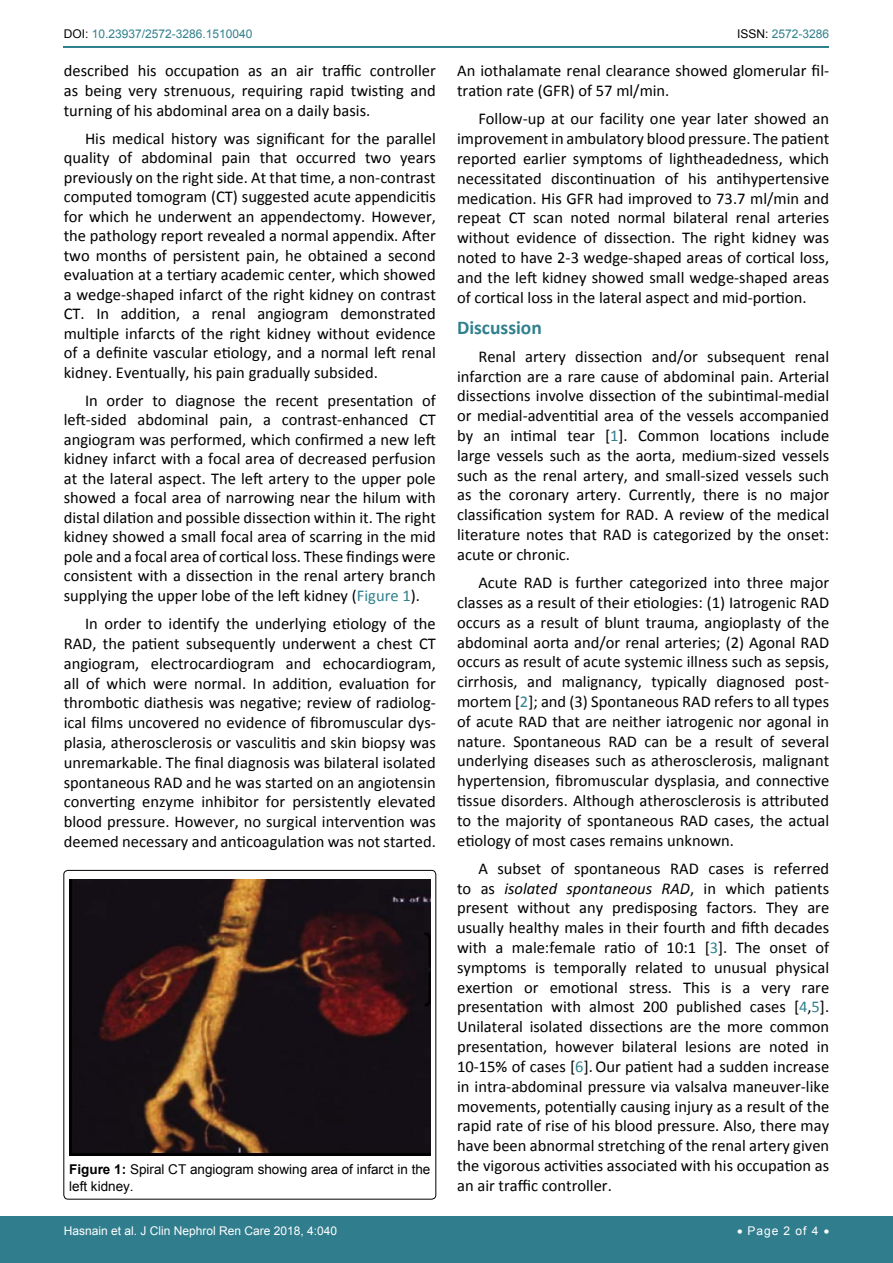
<style>
.page{position:relative;width:893px;height:1263px;background:#fff}
.page>*{position:absolute;margin:0;border:0;box-sizing:border-box;transform-origin:0 0}
.t1{font:700 19.5px "Calibri";color:#30808d}
.t2{font:16.5px/19.8px "Calibri";color:#000;text-align:justify}
.t3{font:13.5px/16.2px "Arial";color:#000}
.t4{font:12px "Arial";color:#fff}
.t5{font:12px "Arial";color:#30808d}
.s1{color:#000}
.s2{color:#30808d}
.s3{font-weight:700}
.s4{font-style:italic}
</style>
<div class="page">
<hr style="left:64px;top:46px;width:765px;height:2px;background:#30808d">
<div style="left:0;top:1217px;width:893px;height:46px;background:#307d8d"></div>
<div style="left:64px;top:870px;width:372px;height:329px;border:1px solid #000;border-radius:4px"></div>
<img style="left:69px;top:879px;width:361px;height:277px">
<p class="t5" style="left:64px;top:26px;width:190px"><span class="s1">DOI:</span> 10.23937/2572-3286.1510040</p>
<p class="t5" style="left:737px;top:26px;width:94px"><span class="s1">ISSN:</span> 2572-3286</p>
<p class="t2" style="left:64px;top:61px;width:374px">described his occupation as an air traffic controller as being very strenuous, requiring rapid twisting and turning of his abdominal area on a daily basis.</p>
<p class="t2" style="left:64px;top:129px;width:374px;text-indent:21px">His medical history was significant for the parallel quality of abdominal pain that occurred two years previously on the right side. At that time, a non-contrast computed tomogram (CT) suggested acute appendicitis for which he underwent an appendectomy. However, the pathology report revealed a normal appendix. After two months of persistent pain, he obtained a second evaluation at a tertiary academic center, which showed a wedge-shaped infarct of the right kidney on contrast CT. In addition, a renal angiogram demonstrated multiple infarcts of the right kidney without evidence of a definite vascular etiology, and a normal left renal kidney. Eventually, his pain gradually subsided.</p>
<p class="t2" style="left:64px;top:391px;width:374px;text-indent:21px">In order to diagnose the recent presentation of left-sided abdominal pain, a contrast-enhanced CT angiogram was performed, which confirmed a new left kidney infarct with a focal area of decreased perfusion at the lateral aspect. The left artery to the upper pole showed a focal area of narrowing near the hilum with distal dilation and possible dissection within it. The right kidney showed a small focal area of scarring in the mid pole and a focal area of cortical loss. These findings were consistent with a dissection in the renal artery branch supplying the upper lobe of the left kidney (<span class="s2">Figure 1</span>).</p>
<p class="t2" style="left:64px;top:614px;width:374px;text-indent:21px">In order to identify the underlying etiology of the RAD, the patient subsequently underwent a chest CT angiogram, electrocardiogram and echocardiogram, all of which were normal. In addition, evaluation for thrombotic diathesis was negative; review of radiolog&shy;ical films uncovered no evidence of fibromuscular dys&shy;plasia, atherosclerosis or vasculitis and skin biopsy was unremarkable. The final diagnosis was bilateral isolated spontaneous RAD and he was started on an angiotensin converting enzyme inhibitor for persistently elevated blood pressure. However, no surgical intervention was deemed necessary and anticoagulation was not started.</p>
<p class="t3" style="left:69px;top:1161px;width:363px"><span class="s3">Figure 1:</span> Spiral CT angiogram showing area of infarct in the left kidney.</p>
<p class="t2" style="left:457px;top:61px;width:374px">An iothalamate renal clearance showed glomerular fil&shy;tration rate (GFR) of 57 ml/min.</p>
<p class="t2" style="left:457px;top:109px;width:374px;text-indent:21px">Follow-up at our facility one year later showed an improvement in ambulatory blood pressure. The patient reported earlier symptoms of lightheadedness, which necessitated discontinuation of his antihypertensive medication. His GFR had improved to 73.7 ml/min and repeat CT scan noted normal bilateral renal arteries without evidence of dissection. The right kidney was noted to have 2-3 wedge-shaped areas of cortical loss, and the left kidney showed small wedge-shaped areas of cortical loss in the lateral aspect and mid-portion.</p>
<p class="t1" style="left:457px;top:315px;width:86px">Discussion</p>
<p class="t2" style="left:457px;top:346px;width:374px;text-indent:21px">Renal artery dissection and/or subsequent renal infarction are a rare cause of abdominal pain. Arterial dissections involve dissection of the subintimal-medial or medial-adventitial area of the vessels accompanied by an intimal tear [<span class="s2">1</span>]. Common locations include large vessels such as the aorta, medium-sized vessels such as the renal artery, and small-sized vessels such as the coronary artery. Currently, there is no major classification system for RAD. A review of the medical literature notes that RAD is categorized by the onset: acute or chronic.</p>
<p class="t2" style="left:457px;top:573px;width:374px;text-indent:21px">Acute RAD is further categorized into three major classes as a result of their etiologies: (1) Iatrogenic RAD occurs as a result of blunt trauma, angioplasty of the abdominal aorta and/or renal arteries; (2) Agonal RAD occurs as result of acute systemic illness such as sepsis, cirrhosis, and malignancy, typically diagnosed post&shy;mortem [<span class="s2">2</span>]; and (3) Spontaneous RAD refers to all types of acute RAD that are neither iatrogenic nor agonal in nature. Spontaneous RAD can be a result of several underlying diseases such as atherosclerosis, malignant hypertension, fibromuscular dysplasia, and connective tissue disorders. Although atherosclerosis is attributed to the majority of spontaneous RAD cases, the actual etiology of most cases remains unknown.</p>
<p class="t2" style="left:457px;top:858px;width:374px;text-indent:21px">A subset of spontaneous RAD cases is referred to as <span class="s4">isolated spontaneous RAD</span>, in which patients present without any predisposing factors. They are usually healthy males in their fourth and fifth decades with a male:female ratio of 10:1 [<span class="s2">3</span>]. The onset of symptoms is temporally related to unusual physical exertion or emotional stress. This is a very rare presentation with almost 200 published cases [<span class="s2">4</span>,<span class="s2">5</span>].<br>Unilateral isolated dissections are the more common presentation, however bilateral lesions are noted in 10-15% of cases [<span class="s2">6</span>].Our patient had a sudden increase in intra-abdominal pressure via valsalva maneuver-like movements, potentially causing injury as a result of the rapid rate of rise of his blood pressure. Also, there may have been abnormal stretching of the renal artery given the vigorous activities associated with his occupation as an air traffic controller.</p>
<p class="t4" style="left:64px;top:1223px;width:275px">Hasnain et al. J Clin Nephrol Ren Care 2018, 4:040</p>
<p class="t4" style="left:737px;top:1223px;width:94px">• Page 2 of 4 •</p>
</div>
